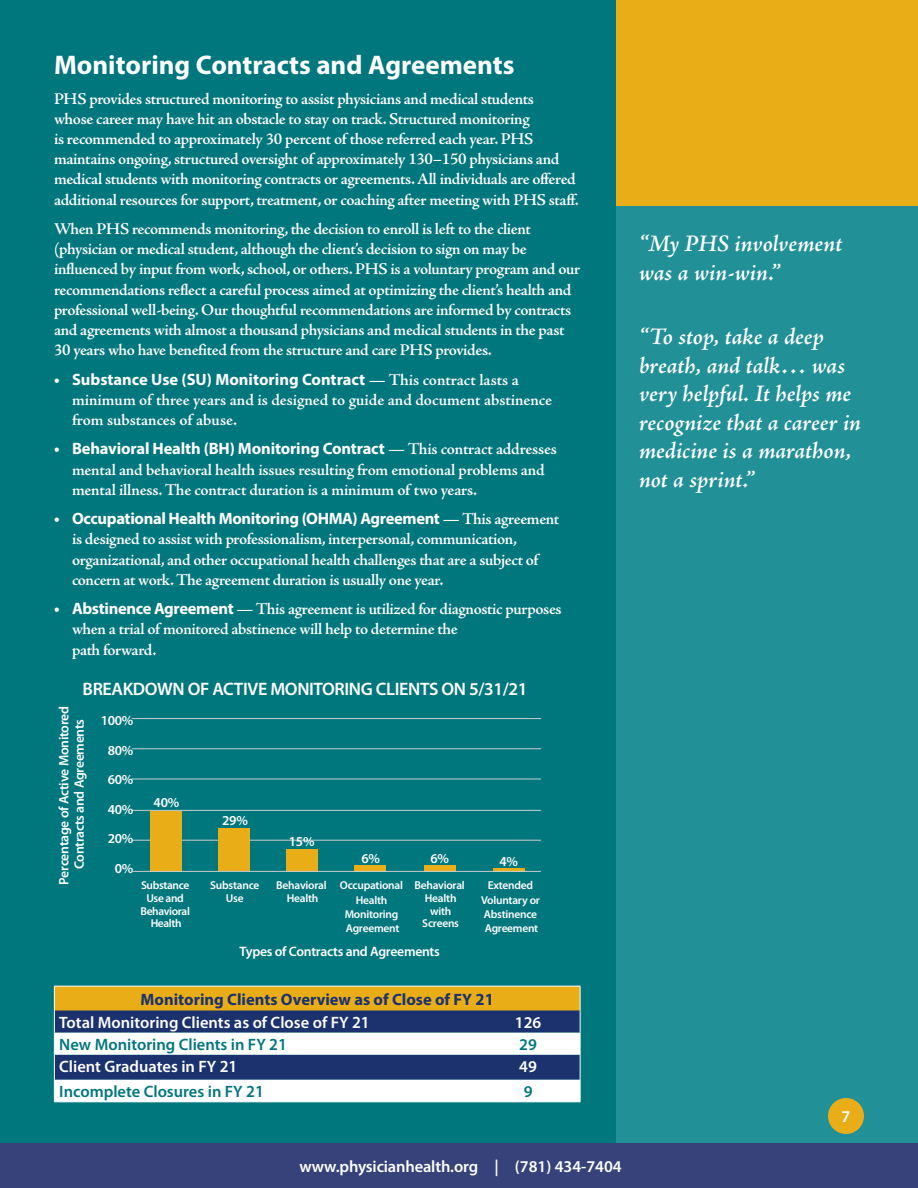
<style>
.page{position:relative;width:918px;height:1188px;background:#00767d}
.page>*{position:absolute;margin:0;border:0;box-sizing:border-box;transform-origin:0 0}
.t1{font:700 27px "Myriad Pro";color:#fff}
.t2{font:italic 600 24px/28.5px "Adobe Jenson Pro";letter-spacing:-.005em;color:#fff}
.t3{font:600 18.15px "Myriad Pro";letter-spacing:-.02em;color:#fff}
.t4{font:600 16.5px/20.2px "Adobe Jenson Pro";letter-spacing:-.025em;color:#fff}
.t5{font:700 16.5px "Myriad Pro";letter-spacing:-.01em;color:#fff}
.t6{font:600 16.5px/20.2px "Adobe Jenson Pro";letter-spacing:-.005em;color:#fff}
.t7{font:700 16.5px/23.2px "Myriad Pro";color:#1b326e}
.t8{font:600 16.5px "Myriad Pro";color:#fff}
.t9{font:600 16.5px "Myriad Pro";color:#00767d}
.t10{font:600 13.65px/15.1px "Myriad Pro";letter-spacing:-.02em;color:#fff;text-align:center}
.t11{font:600 11.4px/12.6px "Myriad Pro";letter-spacing:-.02em;color:#fff;text-align:center}
.s1{font-family:"Adobe Jenson Pro";font-weight:600}
.s2{font-family:"Myriad Pro";font-weight:700}
.s3{font-size:16.95px}
.s4{font-weight:600;color:#fff}
.s5{font-weight:600;font-size:16.95px;color:#fff}
</style>
<div class="page">
<div style="left:616px;top:0;width:302px;height:1188px;background:#229097"></div>
<div style="left:616px;top:0;width:302px;height:205px;background:#e8ad17"></div>
<div style="left:828px;top:1098px;width:36px;height:36px;background:#e8ad17;border-radius:50%"></div>
<div style="left:0;top:1143px;width:918px;height:45px;background:#37427b"></div>
<hr style="left:132px;top:718px;width:409px;height:1px;background:#c9cccf">
<hr style="left:132px;top:748px;width:409px;height:1px;background:#c9cccf">
<hr style="left:132px;top:779px;width:409px;height:1px;background:#c9cccf">
<hr style="left:132px;top:810px;width:409px;height:1px;background:#c9cccf">
<hr style="left:132px;top:840px;width:409px;height:1px;background:#c9cccf">
<div style="left:150px;top:811px;width:31px;height:61px;background:#e8ad17"></div>
<div style="left:219px;top:829px;width:31px;height:42px;background:#e8ad17"></div>
<div style="left:287px;top:849px;width:31px;height:23px;background:#e8ad17"></div>
<div style="left:424px;top:865px;width:31px;height:6px;background:#e8ad17"></div>
<div style="left:355px;top:865px;width:31px;height:6px;background:#e8ad17"></div>
<hr style="left:494px;top:868px;width:31px;height:3px;background:#e8ad17">
<hr style="left:132px;top:871px;width:409px;height:1px;background:#c9cccf">
<hr style="left:54px;top:986px;width:422px;height:1px;background:#fff">
<hr style="left:476px;top:986px;width:104px;height:1px;background:#fff">
<svg style="left:54px;top:987px;width:527px;height:115px;background:#9c9a93"></svg>
<hr style="left:54px;top:1101px;width:422px;height:1px;background:#fff">
<hr style="left:476px;top:1101px;width:104px;height:1px;background:#fff">
<h1 class="t1" style="left:54px;top:48px;width:462px">Monitoring Contracts and Agreements</h1>
<p class="t4" style="left:54px;top:89px;width:526px">PHS provides structured monitoring to assist physicians and medical students<br>whose career may have hit an obstacle to stay on track. Structured monitoring<br>is recommended to approximately 30 percent of those referred each year. PHS maintains ongoing, structured oversight of approximately 130–150 physicians and medical students with monitoring contracts or agreements. All individuals are offered additional resources for support, treatment, or coaching after meeting with PHS staff.</p>
<p class="t4" style="left:54px;top:219px;width:528px">When PHS recommends monitoring, the decision to enroll is left to the client (physician or medical student, although the client’s decision to sign on may be influenced by input from work, school, or others. PHS is a voluntary program and our recommendations reflect a careful process aimed at optimizing the client’s health and professional well-being. Our thoughtful recommendations are informed by contracts and agreements with almost a thousand physicians and medical students in the past 30 years who have benefited from the structure and care PHS provides.</p>
<p class="t5" style="left:54px;top:368px;width:466px">• Substance Use (SU) Monitoring Contract <span class="s1">— This contract lasts a</span></p>
<p class="t6" style="left:72px;top:390px;width:482px">minimum of three years and is designed to guide and document abstinence from substances of abuse.</p>
<p class="t5" style="left:54px;top:438px;width:504px">• Behavioral Health (BH) Monitoring Contract <span class="s1">— This contract addresses</span></p>
<p class="t4" style="left:72px;top:460px;width:474px">mental and behavioral health issues resulting from emotional problems and mental illness. The contract duration is a minimum of two years.</p>
<p class="t5" style="left:54px;top:508px;width:507px">• Occupational Health Monitoring (OHMA) Agreement <span class="s1">— This agreement</span></p>
<p class="t4" style="left:72px;top:529px;width:468px">is designed to assist with professionalism, interpersonal, communication, organizational, and other occupational health challenges that are a subject of concern at work. The agreement duration is usually one year.</p>
<p class="t4" style="left:72px;top:599px;width:491px;text-indent:-18px"><span class="s2">• Abstinence Agreement</span> — This agreement is utilized for diagnostic purposes when a trial of monitored abstinence will help to determine the<br>path forward.</p>
<p class="t3" style="left:83px;top:679px;width:446px">BREAKDOWN OF ACTIVE MONITORING CLIENTS ON 5/31/21</p>
<p class="t10" style="left:57px;top:885px;width:180px;rotate:-90deg">Percentage of Active Monitored<br>Contracts and Agreements</p>
<p class="t10" style="left:101px;top:713px;width:34px">100%</p>
<p class="t10" style="left:108px;top:743px;width:27px">80%</p>
<p class="t10" style="left:108px;top:772px;width:27px">60%</p>
<p class="t10" style="left:154px;top:795px;width:27px">40%</p>
<p class="t10" style="left:108px;top:802px;width:27px">40%</p>
<p class="t10" style="left:222px;top:813px;width:27px">29%</p>
<p class="t10" style="left:108px;top:831px;width:27px">20%</p>
<p class="t10" style="left:289px;top:834px;width:27px">15%</p>
<p class="t10" style="left:361px;top:851px;width:20px">6%</p>
<p class="t10" style="left:431px;top:851px;width:20px">6%</p>
<p class="t10" style="left:500px;top:854px;width:20px">4%</p>
<p class="t10" style="left:115px;top:861px;width:20px">0%</p>
<p class="t11" style="left:140px;top:880px;width:51px">Substance<br>Use and<br>Behavioral<br>Health</p>
<p class="t11" style="left:276px;top:880px;width:52px">Behavioral<br>Health</p>
<p class="t11" style="left:340px;top:879px;width:65px;line-height:14.2px">Occupational<br>Health<br>Monitoring<br>Agreement</p>
<p class="t11" style="left:414px;top:880px;width:52px">Behavioral<br>Health with<br>Screens</p>
<p class="t11" style="left:481px;top:879px;width:60px;line-height:14.2px">Extended<br>Voluntary or<br>Abstinence<br>Agreement</p>
<p class="t11" style="left:210px;top:880px;width:51px">Substance<br>Use</p>
<p class="t10" style="left:240px;top:944px;width:202px">Types of Contracts and Agreements</p>
<p class="t7" style="left:59px;top:987px;width:436px;text-indent:81px">Monitoring Clients Overview as of Close of FY <span class="s3">21<br></span><span class="s4">Total Monitoring Clients as of Close of FY</span> <span class="s5">21</span></p>
<p class="t8" style="left:515px;top:1013px;width:28px">126</p>
<p class="t9" style="left:59px;top:1035px;width:229px">New Monitoring Clients in FY <span class="s3">21</span></p>
<p class="t9" style="left:519px;top:1035px;width:19px">29</p>
<p class="t8" style="left:59px;top:1057px;width:180px">Client Graduates in FY <span class="s3">21</span></p>
<p class="t8" style="left:519px;top:1057px;width:19px">49</p>
<p class="t9" style="left:59px;top:1082px;width:206px">Incomplete Closures in FY <span class="s3">21</span></p>
<p class="t9" style="left:524px;top:1082px;width:10px">9</p>
<p class="t8" style="left:299px;top:1157px;width:324px">www.physicianhealth.org | (781) 434-7404</p>
<h2 class="t2" style="left:639px;top:231px;width:205px">“My PHS involvement was a win-win.”</h2>
<h2 class="t2" style="left:639px;top:324px;width:224px">“To stop, take a deep breath, and talk… was very helpful. It helps me recognize that a career in medicine is a marathon, not a sprint.”</h2>
<p class="t8" style="left:842px;top:1108px;width:10px">7</p>
</div>
